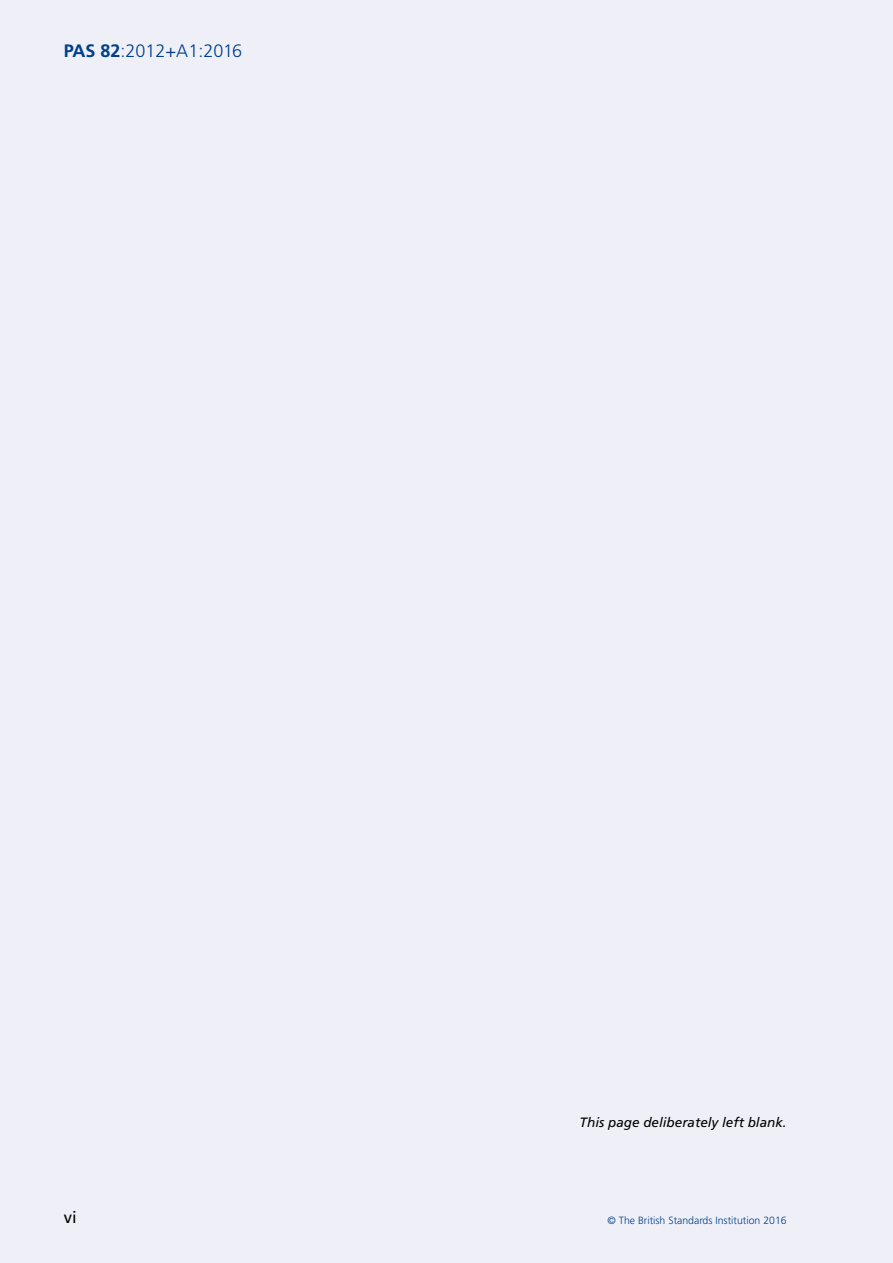
<style>
.page{position:relative;width:893px;height:1263px;background:#eff0f7}
.page>*{position:absolute;margin:0;border:0;box-sizing:border-box;transform-origin:0 0}
.t1{font:300 18px "Frutiger";color:#003f8b}
.t2{font:16.5px "Frutiger";color:#000}
.t3{font:italic 13.5px "Frutiger";color:#000}
.t4{font:300 10.5px "Frutiger";color:#003f8b}
.s1{font-weight:700}
</style>
<div class="page">
<h1 class="t1" style="left:64px;top:40px;width:180px"><span class="s1">PAS 82</span>:2012+A1:2016</h1>
<h2 class="t2" style="left:64px;top:1207px;width:14px">vi</h2>
<p class="t3" style="left:580px;top:1114px;width:209px">This page deliberately left blank.</p>
<p class="t4" style="left:607px;top:1215px;width:181px">© The British Standards Institution 2016</p>
</div>
